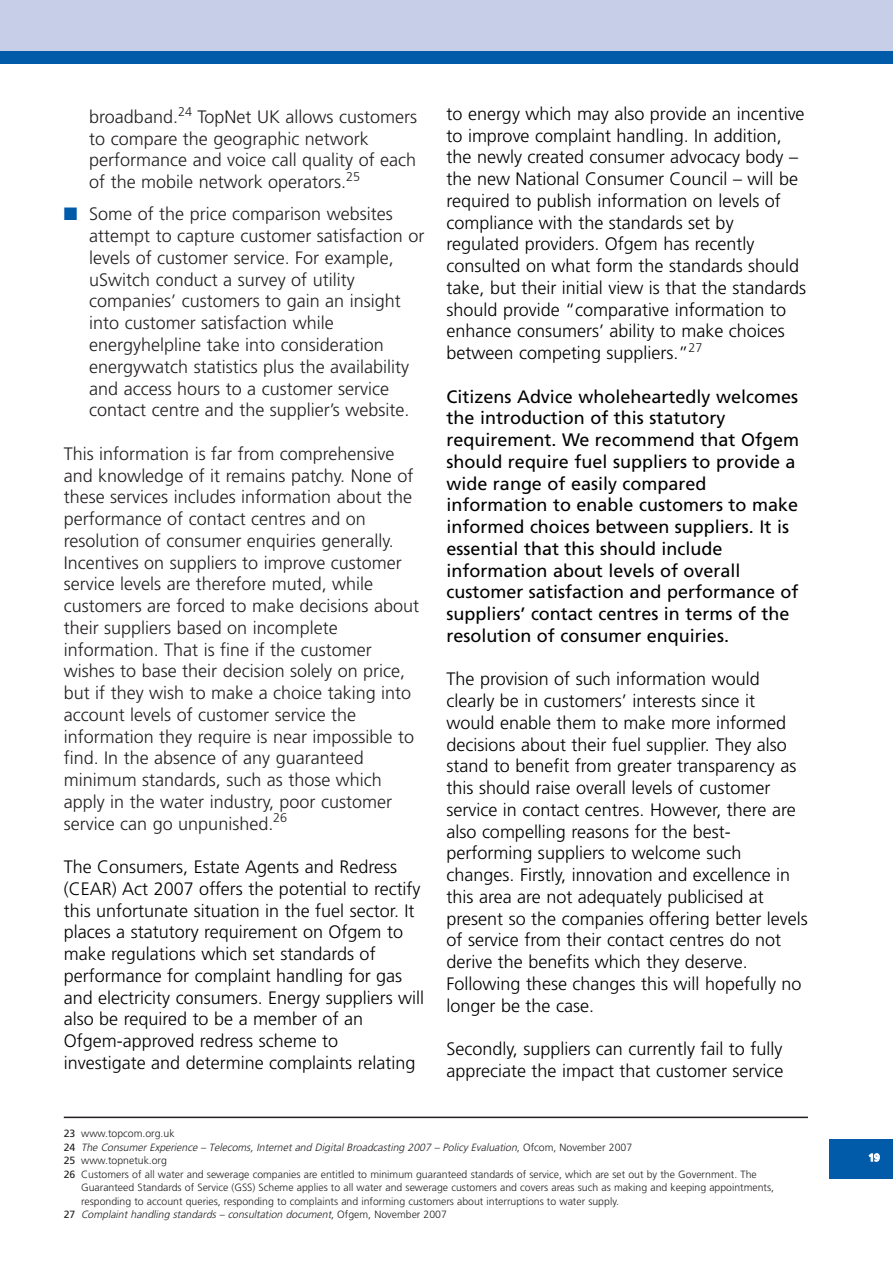
<style>
.page{position:relative;width:893px;height:1263px;background:#fff}
.page>*{position:absolute;margin:0;border:0;box-sizing:border-box;transform-origin:0 0}
.t1{font:300 18px/21.8px "Frutiger";color:#000}
.t2{font:300 18px/21.8px "Frutiger";color:#231f20}
.t3{font:18px/21.8px "Frutiger";color:#000}
.t4{font:300 10.5px "Frutiger";color:#231f20}
.t5{font:italic 300 10.5px "Frutiger";color:#231f20}
.t6{font:700 10.5px "Frutiger";color:#fff}
.s1{color:#015ba9}
.s2{font-weight:400}
.s3{font-weight:400;font-style:normal}
.s4{font-style:normal}
</style>
<div class="page">
<div style="left:829px;top:1139px;width:64px;height:39px;background:#015ba9"></div>
<div style="left:0;top:0;width:893px;height:64px;background:#015ba9"></div>
<div style="left:0;top:0;width:893px;height:51px;background:#c6cee8"></div>
<hr style="left:64px;top:1116px;width:744px;height:2px;background:#231f20">
<p class="t2" style="left:89px;top:107px;width:329px">broadband.<sup>24</sup> TopNet UK allows customers to compare the geographic network performance and voice call quality of each of the mobile network operators.<sup>25</sup></p>
<p class="t2" style="left:89px;top:205px;width:337px;text-indent:-26px"><span class="s1">■</span> Some of the price comparison websites attempt to capture customer satisfaction or levels of customer service. For example, uSwitch conduct a survey of utility companies’ customers to gain an insight into customer satisfaction while energyhelpline take into consideration energywatch statistics plus the availability and access hours to a customer service contact centre and the supplier’s website.</p>
<p class="t2" style="left:64px;top:444px;width:357px">This information is far from comprehensive and knowledge of it remains patchy. None of these services includes information about the performance of contact centres and on resolution of consumer enquiries generally.<br>Incentives on suppliers to improve customer service levels are therefore muted, while customers are forced to make decisions about their suppliers based on incomplete information. That is fine if the customer wishes to base their decision solely on price, but if they wish to make a choice taking into account levels of customer service the information they require is near impossible to find. In the absence of any guaranteed minimum standards, such as those which apply in the water industry, poor customer service can go unpunished.<sup>26</sup></p>
<p class="t1" style="left:64px;top:857px;width:362px">The Consumers, Estate Agents and Redress (CEAR) Act 2007 offers the potential to rectify this unfortunate situation in the fuel sector. It places a statutory requirement on Ofgem to make regulations which set standards of performance for complaint handling for gas and electricity consumers. Energy suppliers will also be required to be a member of an Ofgem-approved redress scheme to investigate and determine complaints relating</p>
<p class="t1" style="left:446px;top:104px;width:361px">to energy which may also provide an incentive to improve complaint handling. In addition, the newly created consumer advocacy body – the new National Consumer Council – will be required to publish information on levels of compliance with the standards set by regulated providers. Ofgem has recently consulted on what form the standards should take, but their initial view is that the standards should provide “comparative information to enhance consumers’ ability to make choices between competing suppliers.”<sup>27</sup></p>
<p class="t3" style="left:446px;top:387px;width:354px">Citizens Advice wholeheartedly welcomes the introduction of this statutory requirement. We recommend that Ofgem should require fuel suppliers to provide a wide range of easily compared information to enable customers to make informed choices between suppliers. It is essential that this should include information about levels of overall customer satisfaction and performance of suppliers’ contact centres in terms of the resolution of consumer enquiries.</p>
<p class="t1" style="left:446px;top:670px;width:363px">The provision of such information would clearly be in customers’ interests since it<br>would enable them to make more informed decisions about their fuel supplier. They also stand to benefit from greater transparency as this should raise overall levels of customer service in contact centres. However, there are also compelling reasons for the best&shy;performing suppliers to welcome such changes. Firstly, innovation and excellence in this area are not adequately publicised at present so the companies offering better levels of service from their contact centres do not derive the benefits which they deserve.<br>Following these changes this will hopefully no longer be the case.</p>
<p class="t1" style="left:446px;top:1039px;width:339px">Secondly, suppliers can currently fail to fully appreciate the impact that customer service</p>
<p class="t4" style="left:64px;top:1129px;width:112px"><span class="s2">23</span> www.topcom.org.uk</p>
<p class="t5" style="left:64px;top:1143px;width:570px"><span class="s3">2 4</span> The Consumer Experience – Telecoms, Internet and Digital Broadcasting 2007 – Policy Evaluation<span class="s4">, O f c o m , N o v e m b e r 2 0 0 7</span></p>
<p class="t4" style="left:64px;top:1156px;width:105px"><span class="s2">25</span> www.topnetuk.org</p>
<p class="t4" style="left:64px;top:1170px;width:695px"><span class="s2">26</span> Customers of all water and sewerage companies are entitled to minimum guaranteed standards of service, which are set out by the Government. The</p>
<p class="t4" style="left:81px;top:1183px;width:694px">Guaranteed Standards of Service (GSS) Scheme applies to all water and sewerage customers and covers areas such as making and keeping appointments,</p>
<p class="t4" style="left:81px;top:1197px;width:539px">responding to account queries, responding to complaints and informing customers about interruptions to water supply.</p>
<p class="t5" style="left:64px;top:1210px;width:385px"><span class="s3">2 7</span> Complaint handling standards – consultation document<span class="s4">, O f g e m , N o v e m b e r 2 0 0 7</span></p>
<p class="t6" style="left:868px;top:1153px;width:13px">19</p>
</div>
